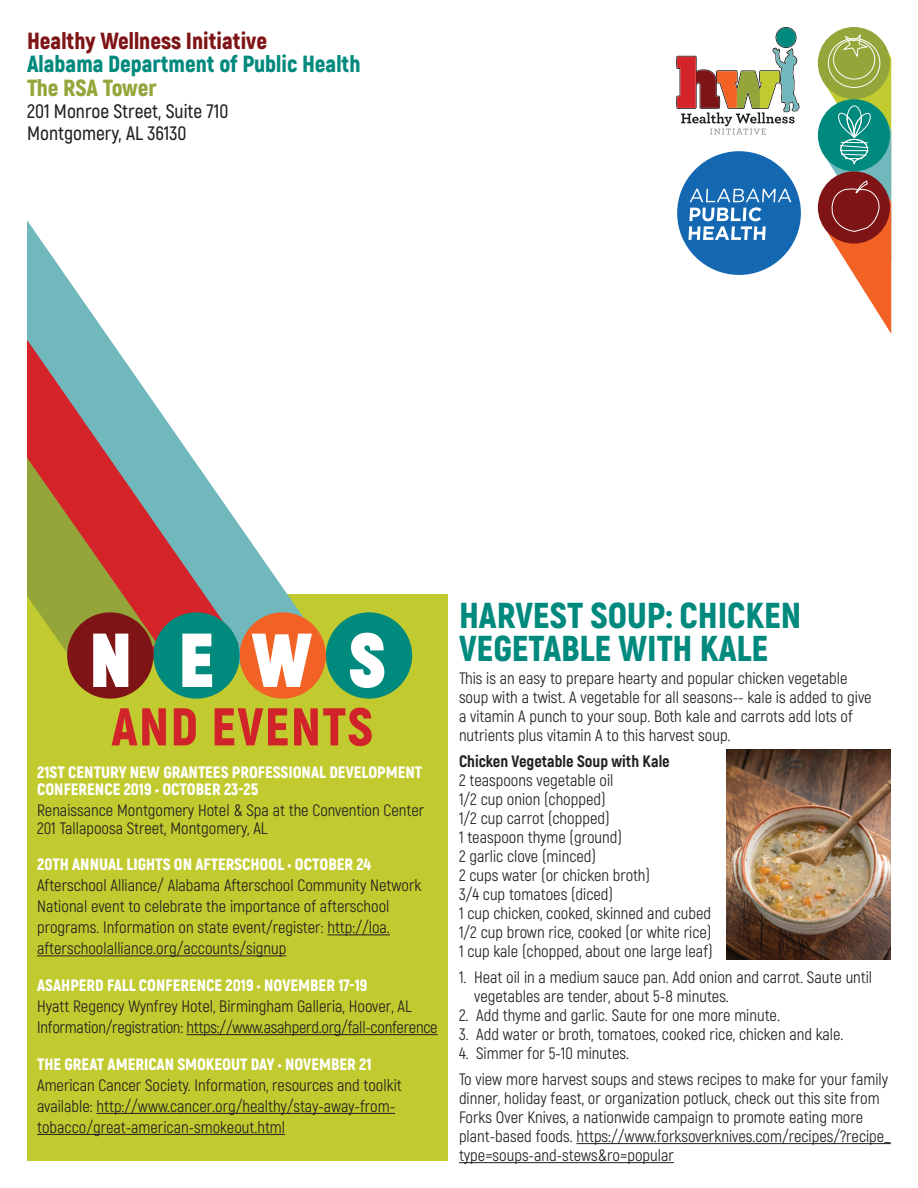
<style>
.page{position:relative;width:918px;height:1188px;background:#fff}
.page>*{position:absolute;margin:0;border:0;box-sizing:border-box;transform-origin:0 0}
.t1{font:900 72px "Akrobat";color:#fff}
.t2{font:900 53.1px "Akrobat";letter-spacing:.025em;color:#d1232a}
.t3{font:900 36px/33px "Akrobat";color:#00897d}
.t4{font:900 23.4px "Akrobat";color:#00897d}
.t5{font:900 23.4px "Akrobat";color:#7f1416}
.t6{font:900 23.4px "Akrobat";letter-spacing:-.005em;color:#94a53a}
.t7{font:600 19.5px "Akrobat";color:#231f20}
.t8{font:16.5px/21px "Akrobat";color:#231f20}
.t9{font:900 16.5px/16.5px "Akrobat";color:#fff}
.t10{font:800 16.5px "Akrobat";color:#231f20}
.s1{font-weight:900;color:#fff}
</style>
<div class="page">
<hr style="left:577px;top:1143px;width:314px;height:1px;background:#231f20">
<hr style="left:459px;top:1162px;width:215px;height:1px;background:#231f20">
<div style="left:818px;top:27px;width:72px;height:72px;background:#94a53a;border-radius:50%"></div>
<svg style="left:822px;top:34px;width:69px;height:300px"></svg>
<svg style="left:676px;top:27px;width:124px;height:108px"></svg>
<div style="left:677px;top:151px;width:124px;height:124px;background:#1468b2;border-radius:50%"></div>
<svg style="left:688px;top:189px;width:103px;height:51px"></svg>
<div style="left:27px;top:594px;width:421px;height:567px;background:#c1cb2f"></div>
<hr style="left:327px;top:934px;width:63px;height:1px;background:#231f20">
<hr style="left:37px;top:955px;width:249px;height:1px;background:#231f20">
<hr style="left:187px;top:1034px;width:251px;height:1px;background:#231f20">
<hr style="left:97px;top:1113px;width:298px;height:1px;background:#231f20">
<hr style="left:37px;top:1134px;width:248px;height:1px;background:#231f20">
<svg style="left:27px;top:220px;width:293px;height:459px"></svg>
<svg style="left:27px;top:340px;width:212px;height:339px"></svg>
<div style="left:326px;top:612px;width:86px;height:87px;background:#00897d;border-radius:50%"></div>
<div style="left:240px;top:612px;width:86px;height:87px;background:#f26224;border-radius:50%"></div>
<div style="left:153px;top:612px;width:87px;height:87px;background:#00897d;border-radius:50%"></div>
<div style="left:67px;top:612px;width:86px;height:87px;background:#7f1416;border-radius:50%"></div>
<svg style="left:27px;top:458px;width:130px;height:231px"></svg>
<svg style="left:182px;top:633px;width:31px;height:54px"></svg>
<svg style="left:250px;top:633px;width:64px;height:56px"></svg>
<svg style="left:349px;top:632px;width:36px;height:56px"></svg>
<img style="left:727px;top:750px;width:164px;height:209px">
<p class="t5" style="left:27px;top:26px;width:242px">Healthy Wellness Initiative</p>
<p class="t4" style="left:27px;top:49px;width:335px">Alabama Department of Public Health</p>
<p class="t6" style="left:27px;top:72px;width:131px">The RSA Tower</p>
<p class="t7" style="left:27px;top:99px;width:203px">201 Monroe Street, Suite 710</p>
<p class="t7" style="left:27px;top:121px;width:161px">Montgomery, AL 36130</p>
<p class="t1" style="left:90px;top:614px;width:43px">N</p>
<p class="t1" style="left:179px;top:614px;width:35px">E</p>
<p class="t1" style="left:253px;top:614px;width:59px">W</p>
<p class="t1" style="left:350px;top:614px;width:36px">S</p>
<p class="t2" style="left:111px;top:692px;width:263px">AND EVENTS</p>
<p class="t9" style="left:37px;top:764px;width:387px">21ST CENTURY NEW GRANTEES PROFESSIONAL DEVELOPMENT<br>CONFERENCE 2019 • OCTOBER 23-25</p>
<p class="t8" style="left:37px;top:801px;width:389px;line-height:18px">Renaissance Montgomery Hotel &amp; Spa at the Convention Center<br>201 Tallapoosa Street, Montgomery, AL</p>
<p class="t8" style="left:37px;top:854px;width:386px"><span class="s1">20TH ANNUAL LIGHTS ON AFTERSCHOOL • OCTOBER 24<br></span>Afterschool Alliance/ Alabama Afterschool Community Network National event to celebrate the importance of afterschool programs. Information on state event/register: http://loa. afterschoolalliance.org/accounts/signup</p>
<p class="t8" style="left:37px;top:975px;width:402px"><span class="s1">ASAHPERD FALL CONFERENCE 2019 • NOVEMBER 17-19<br></span>Hyatt Regency Wynfrey Hotel, Birmingham Galleria, Hoover, AL<br>Information/registration: https://www.asahperd.org/fall-conference</p>
<p class="t8" style="left:37px;top:1054px;width:366px"><span class="s1">THE GREAT AMERICAN SMOKEOUT DAY • NOVEMBER 21<br></span>American Cancer Society. Information, resources and toolkit available: http://www.cancer.org/healthy/stay-away-from&shy;tobacco/great-american-smokeout.html</p>
<p class="t3" style="left:459px;top:598px;width:344px">HARVEST SOUP: CHICKEN<br>VEGETABLE WITH KALE</p>
<p class="t8" style="left:459px;top:669px;width:414px;line-height:19px">This is an easy to prepare hearty and popular chicken vegetable soup with a twist. A vegetable for all seasons-- kale is added to give a vitamin A punch to your soup. Both kale and carrots add lots of nutrients plus vitamin A to this harvest soup.</p>
<p class="t10" style="left:459px;top:750px;width:212px">Chicken Vegetable Soup with Kale</p>
<p class="t8" style="left:459px;top:770px;width:156px">2 teaspoons vegetable oil</p>
<p class="t8" style="left:459px;top:789px;width:148px">1/2 cup onion (chopped)</p>
<p class="t8" style="left:459px;top:808px;width:152px">1/2 cup carrot (chopped)</p>
<p class="t8" style="left:459px;top:827px;width:165px">1 teaspoon thyme (ground)</p>
<p class="t8" style="left:459px;top:846px;width:139px">2 garlic clove (minced)</p>
<p class="t8" style="left:459px;top:865px;width:193px">2 cups water (or chicken broth)</p>
<p class="t8" style="left:459px;top:884px;width:156px">3/4 cup tomatoes (diced)</p>
<p class="t8" style="left:459px;top:903px;width:254px">1 cup chicken, cooked, skinned and cubed</p>
<p class="t8" style="left:459px;top:922px;width:254px">1/2 cup brown rice, cooked (or white rice)</p>
<p class="t8" style="left:459px;top:941px;width:255px">1 cup kale (chopped, about one large leaf)</p>
<p class="t8" style="left:474px;top:968px;width:400px;line-height:19px;text-indent:-15px">1. Heat oil in a medium sauce pan. Add onion and carrot. Saute until vegetables are tender, about 5-8 minutes.</p>
<p class="t8" style="left:459px;top:1005px;width:323px">2. Add thyme and garlic. Saute for one more minute.</p>
<p class="t8" style="left:459px;top:1024px;width:386px">3. Add water or broth, tomatoes, cooked rice, chicken and kale.</p>
<p class="t8" style="left:459px;top:1043px;width:172px">4. Simmer for 5-10 minutes.</p>
<p class="t8" style="left:459px;top:1070px;width:433px;line-height:19px">To view more harvest soups and stews recipes to make for your family dinner, holiday feast, or organization potluck, check out this site from Forks Over Knives, a nationwide campaign to promote eating more plant-based foods. https://www.forksoverknives.com/recipes/?recipe_ type=soups-and-stews&amp;ro=popular</p>
</div>
